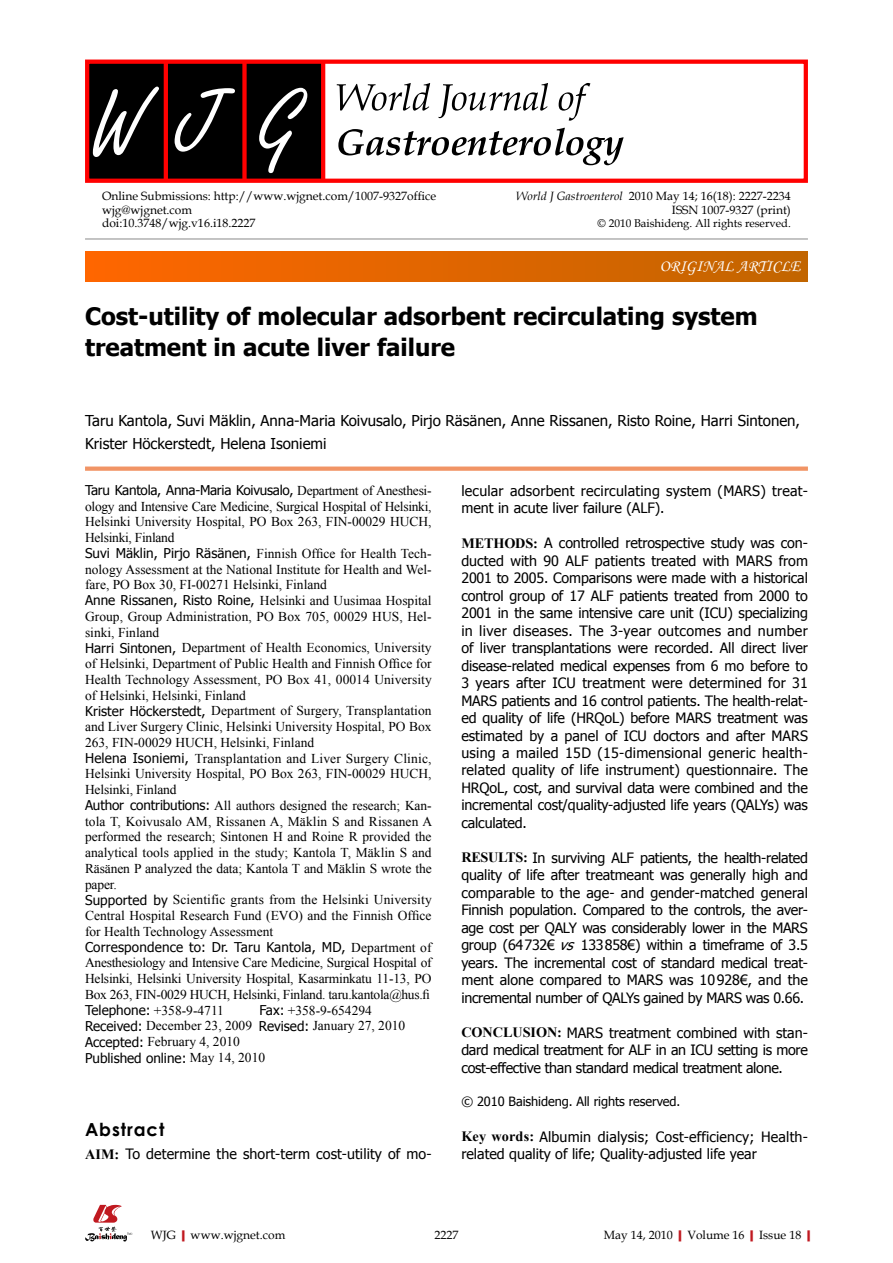
<style>
.page{position:relative;width:893px;height:1263px;background:#fff}
.page>*{position:absolute;margin:0;border:0;box-sizing:border-box;transform-origin:0 0}
.t1{font:700 24px/31.5px "Tahoma";color:#000}
.t2{font:700 18px "Century Gothic";letter-spacing:.05em;color:#000}
.t3{font:16.5px "Monotype Corsiva";color:#fff}
.t4{font:15px/22.5px "Tahoma";color:#000}
.t5{font:14.25px/17.5px "Tahoma";color:#000;text-align:justify}
.t6{font:13.5px/15.8px "Times New Roman";color:#000}
.t7{font:13.5px "Tahoma";color:#000}
.t8{font:13.5px "Tahoma";letter-spacing:-.02em;color:#000}
.t9{font:12.75px "Tahoma";letter-spacing:-.005em;color:#000}
.t10{font:12px/13.5px "Book Antiqua";color:#000;text-align:right}
.t11{font:11.25px "Book Antiqua";color:#000}
.s1{font-style:italic}
.s2{font-family:"Times New Roman"}
.s3{font-family:"Tahoma"}
.s4{font-family:"Times New Roman";font-weight:700}
.s5{font-weight:700;color:#c01920}
</style>
<div class="page">
<div style="left:85px;top:466px;width:723px;height:5px;background:#f19465"></div>
<div style="left:85px;top:252px;width:723px;height:29px;background:linear-gradient(to right,#f60,#c16500)"></div>
<hr style="left:85px;top:239px;width:723px;height:1px;background:#898989">
<div style="left:87px;top:61px;width:236px;height:121px;background:#000"></div>
<hr style="left:164px;top:61px;width:4px;height:121px;background:#f00">
<div style="left:242px;top:61px;width:5px;height:121px;background:#f00"></div>
<hr style="left:321px;top:61px;width:4px;height:121px;background:#f00">
<div style="left:85px;top:60px;width:723px;height:123px;border:4px solid #f00"></div>
<svg style="left:259px;top:88px;width:48px;height:85px"></svg>
<svg style="left:175px;top:88px;width:60px;height:64px"></svg>
<svg style="left:93px;top:87px;width:66px;height:70px"></svg>
<svg style="left:337px;top:83px;width:253px;height:38px"></svg>
<svg style="left:338px;top:128px;width:286px;height:37px"></svg>
<svg style="left:85px;top:1205px;width:48px;height:36px"></svg>
<p class="t10" style="left:102px;top:189px;width:336px;text-align:left">Online Submissions: http://www.wjgnet.com/1007-9327office wjg@wjgnet.com<br>doi:10.3748/wjg.v16.i18.2227</p>
<p class="t10" style="left:516px;top:189px;width:276px"><span class="s1">World J Gastroenterol</span> 2010 May 14; 16(18): 2227-2234<br>ISSN 1007-9327 (print)</p>
<p class="t11" style="left:598px;top:215px;width:195px">© 2010 Baishideng. All rights reserved.</p>
<p class="t3" style="left:660px;top:256px;width:142px">ORIGINAL ARTICLE</p>
<h1 class="t1" style="left:85px;top:298px;width:674px">Cost-utility of molecular adsorbent recirculating system treatment in acute liver failure</h1>
<p class="t4" style="left:85px;top:409px;width:717px">Taru Kantola, Suvi Mäklin, Anna-Maria Koivusalo, Pirjo Räsänen, Anne Rissanen, Risto Roine, Harri Sintonen,<br>Krister Höckerstedt, Helena Isoniemi</p>
<p class="t8" style="left:85px;top:481px;width:348px">Taru Kantola, Anna-Maria Koivusalo, <span class="s2">Department of Anesthesi-</span></p>
<p class="t6" style="left:85px;top:498px;width:349px">ology and Intensive Care Medicine, Surgical Hospital of Helsinki, Helsinki University Hospital, PO Box 263, FIN-00029 HUCH, Helsinki, Finland<br><span class="s3">Suvi Mäklin, Pirjo Räsänen,</span> Finnish Office for Health Tech&shy;nology Assessment at the National Institute for Health and Wel&shy;fare, PO Box 30, FI-00271 Helsinki, Finland<br><span class="s3">Anne Rissanen, Risto Roine,</span> Helsinki and Uusimaa Hospital Group, Group Administration, PO Box 705, 00029 HUS, Hel&shy;sinki, Finland<br><span class="s3">Harri Sintonen,</span> Department of Health Economics, University of Helsinki, Department of Public Health and Finnish Office for Health Technology Assessment, PO Box 41, 00014 University of Helsinki, Helsinki, Finland<br><span class="s3">Krister Höckerstedt,</span> Department of Surgery, Transplantation and Liver Surgery Clinic, Helsinki University Hospital, PO Box 263, FIN-00029 HUCH, Helsinki, Finland<br><span class="s3">Helena Isoniemi,</span> Transplantation and Liver Surgery Clinic, Helsinki University Hospital, PO Box 263, FIN-00029 HUCH, Helsinki, Finland<br><span class="s3">Author contributions:</span> All authors designed the research; Kan&shy;tola T, Koivusalo AM, Rissanen A, Mäklin S and Rissanen A performed the research; Sintonen H and Roine R provided the analytical tools applied in the study; Kantola T, Mäklin S and Räsänen P analyzed the data; Kantola T and Mäklin S wrote the paper.<br><span class="s3">Supported by</span> Scientific grants from the Helsinki University Central Hospital Research Fund (EVO) and the Finnish Office for Health Technology Assessment</p>
<p class="t7" style="left:85px;top:938px;width:348px">Correspondence to: Dr. Taru Kantola, MD, <span class="s2">Department of</span></p>
<p class="t6" style="left:85px;top:955px;width:348px;text-align:justify">Anesthesiology and Intensive Care Medicine, Surgical Hospital of Helsinki, Helsinki University Hospital, Kasarminkatu 11-13, PO Box 263, FIN-0029 HUCH, Helsinki, Finland. taru.kantola@hus.fi <span class="s3">Telephone:</span> +358-9-4711</p>
<p class="t6" style="left:85px;top:1002px;width:322px;text-indent:174px"><span class="s3">Fax:</span> +358-9-654294<br><span class="s3">Received:</span> December 23, 2009 <span class="s3">Revised:</span> January 27, 2010<br><span class="s3">Accepted:</span> February 4, 2010</p>
<p class="t7" style="left:85px;top:1048px;width:182px">Published online: <span class="s2">May 14, 2010</span></p>
<h2 class="t2" style="left:85px;top:1115px;width:81px">Abstract</h2>
<p class="t5" style="left:85px;top:1144px;width:348px"><span class="s4">AIM:</span> To determine the short-term cost-utility of mo-</p>
<p class="t5" style="left:461px;top:481px;width:348px">lecular adsorbent recirculating system (MARS) treat&shy;ment in acute liver failure (ALF).</p>
<p class="t5" style="left:461px;top:534px;width:348px"><span class="s4">METHODS:</span> A controlled retrospective study was con&shy;ducted with 90 ALF patients treated with MARS from 2001 to 2005. Comparisons were made with a historical control group of 17 ALF patients treated from 2000 to 2001 in the same intensive care unit (ICU) specializing in liver diseases. The 3-year outcomes and number of liver transplantations were recorded. All direct liver disease-related medical expenses from 6 mo before to 3 years after ICU treatment were determined for 31<br>MARS patients and 16 control patients. The health-relat&shy;ed quality of life (HRQoL) before MARS treatment was estimated by a panel of ICU doctors and after MARS using a mailed 15D (15-dimensional generic health&shy;related quality of life instrument) questionnaire. The HRQoL, cost, and survival data were combined and the incremental cost/quality-adjusted life years (QALYs) was calculated.</p>
<p class="t5" style="left:461px;top:848px;width:348px"><span class="s4">RESULTS:</span> In surviving ALF patients, the health-related quality of life after treatmeant was generally high and comparable to the age- and gender-matched general Finnish population. Compared to the controls, the aver&shy;age cost per QALY was considerably lower in the MARS group (64732€ <span class="s1">vs</span> 133858€) within a timeframe of 3.5 years. The incremental cost of standard medical treat&shy;ment alone compared to MARS was 10928€, and the incremental number of QALYs gained by MARS was 0.66.</p>
<p class="t5" style="left:461px;top:1023px;width:348px"><span class="s4">CONCLUSION:</span> MARS treatment combined with stan&shy;dard medical treatment for ALF in an ICU setting is more cost-effective than standard medical treatment alone.</p>
<p class="t9" style="left:461px;top:1093px;width:221px">© 2010 Baishideng. All rights reserved.</p>
<p class="t5" style="left:461px;top:1127px;width:348px"><span class="s4">Key words:</span> Albumin dialysis; Cost-efficiency; Health&shy;related quality of life; Quality-adjusted life year</p>
<p class="t10" style="left:151px;top:1227px;width:136px">WJG<span class="s5">|</span>www.wjgnet.com</p>
<p class="t10" style="left:434px;top:1227px;width:25px">2227</p>
<p class="t10" style="left:604px;top:1227px;width:214px">May 14, 2010<span class="s5">|</span>Volume 16<span class="s5">|</span>Issue 18<span class="s5">|</span></p>
</div>
